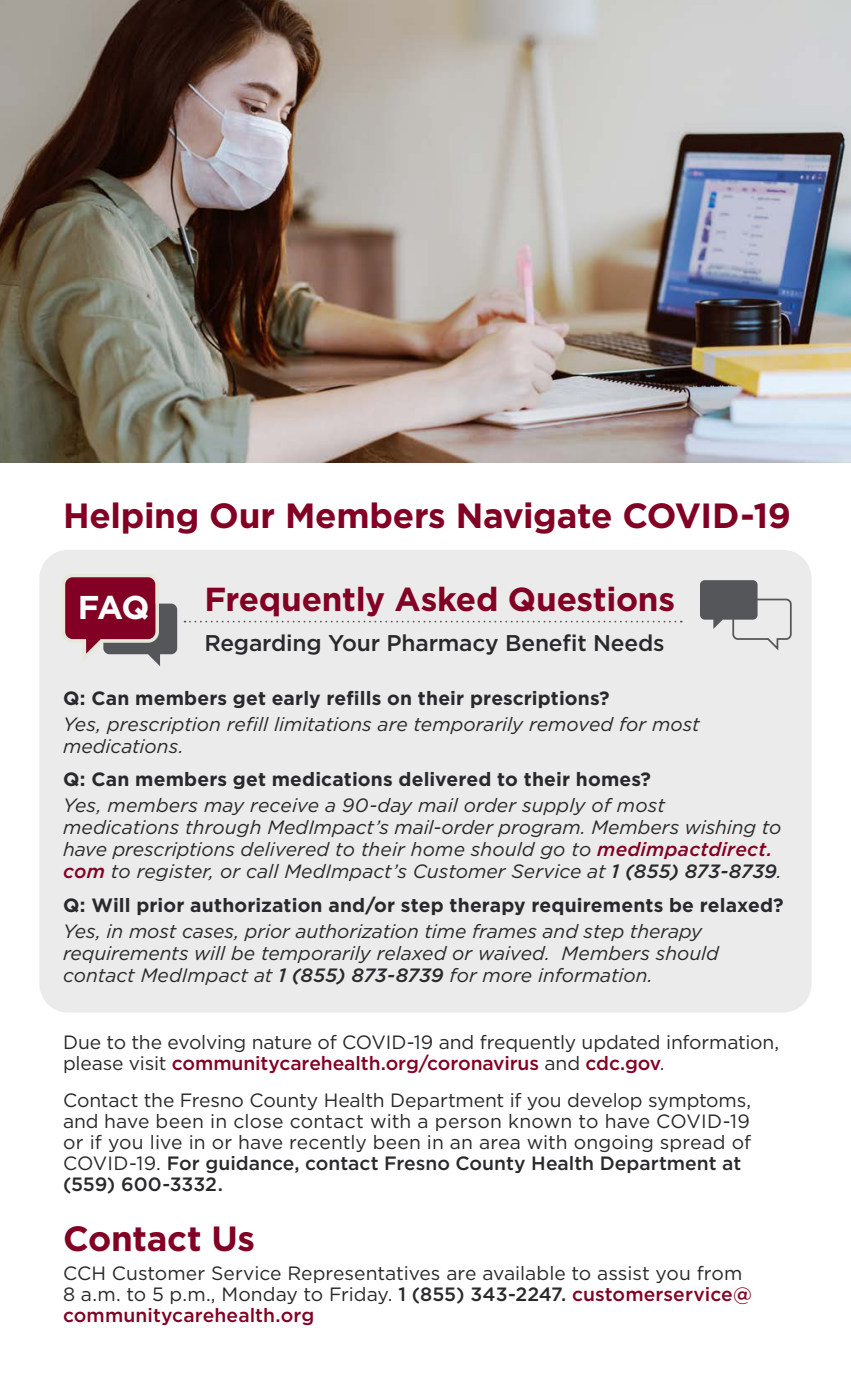
<style>
.page{position:relative;width:851px;height:1386px;background:#fff}
.page>*{position:absolute;margin:0;border:0;box-sizing:border-box;transform-origin:0 0}
.t1{font:700 35px "Gotham";letter-spacing:-.01em;color:#820024}
.t2{font:700 33.25px "Gotham";letter-spacing:-.01em;color:#820024}
.t3{font:700 32.9px "Gotham";color:#fff}
.t4{font:500 22.75px "Gotham";letter-spacing:-.01em;color:#28292a}
.t5{font:19.25px/21px "Gotham";letter-spacing:-.005em;color:#28292a}
.t6{font:italic 19.25px/21.9px "Gotham";color:#28292a}
.t7{font:700 19.25px "Gotham";letter-spacing:.005em;color:#28292a}
.s1{font-weight:500;color:#820024}
.s2{font-weight:500}
</style>
<div class="page">
<hr style="left:850px;top:993px;width:1px;height:393px;background:#58595b">
<img style="left:0;top:0;width:850px;height:463px">
<div style="left:39px;top:550px;width:772px;height:463px;background:#ecebeb;border-radius:29px"></div>
<svg style="left:700px;top:580px;width:92px;height:71px"></svg>
<svg style="left:62px;top:574px;width:115px;height:92px"></svg>
<svg style="left:184px;top:621px;width:497px;height:1px"></svg>
<h1 class="t1" style="left:63px;top:492px;width:729px">Helping Our Members Navigate COVID-19</h1>
<h3 class="t3" style="left:78px;top:585px;width:73px">FAQ</h3>
<h2 class="t2" style="left:204px;top:577px;width:472px">Frequently Asked Questions</h2>
<p class="t4" style="left:204px;top:628px;width:461px">Regarding Your Pharmacy Benefit Needs</p>
<p class="t7" style="left:63px;top:685px;width:548px">Q: Can members get early refills on their prescriptions?</p>
<p class="t6" style="left:63px;top:713px;width:638px">Yes, prescription refill limitations are temporarily removed for most medications.</p>
<p class="t7" style="left:63px;top:767px;width:589px">Q: Can members get medications delivered to their homes?</p>
<p class="t6" style="left:63px;top:794px;width:720px">Yes, members may receive a 90-day mail order supply of most medications through MedImpact’s mail-order program. Members wishing to have prescriptions delivered to their home should go to <span class="s1">medimpactdirect. com</span> to register, or call MedImpact’s Customer Service at <span class="s2">1 (855) 873-8739</span>.</p>
<p class="t7" style="left:63px;top:892px;width:722px">Q: Will prior authorization and/or step therapy requirements be relaxed?</p>
<p class="t6" style="left:63px;top:920px;width:657px">Yes, in most cases, prior authorization time frames and step therapy requirements will be temporarily relaxed or waived. Members should contact MedImpact at <span class="s2">1 (855) 873-8739</span> for more information.</p>
<p class="t5" style="left:63px;top:1031px;width:717px">Due to the evolving nature of COVID-19 and frequently updated information, please visit <span class="s1">communitycarehealth.org/coronavirus</span> and <span class="s1">cdc.gov</span>.</p>
<p class="t5" style="left:63px;top:1089px;width:689px">Contact the Fresno County Health Department if you develop symptoms, and have been in close contact with a person known to have COVID-19 or if you live in or have recently been in an area with ongoing spread of COVID-19. <span class="s2">For guidance, contact Fresno County Health Department at (559) 600-3332.</span></p>
<h1 class="t1" style="left:63px;top:1215px;width:193px">Contact Us</h1>
<p class="t5" style="left:63px;top:1262px;width:690px">CCH Customer Service Representatives are available to assist you from<br>8 a.m. to 5 p.m., Monday to Friday. <span class="s2">1 (855) 343-2247.</span> <span class="s1">customerservice@ communitycarehealth.org</span></p>
</div>
